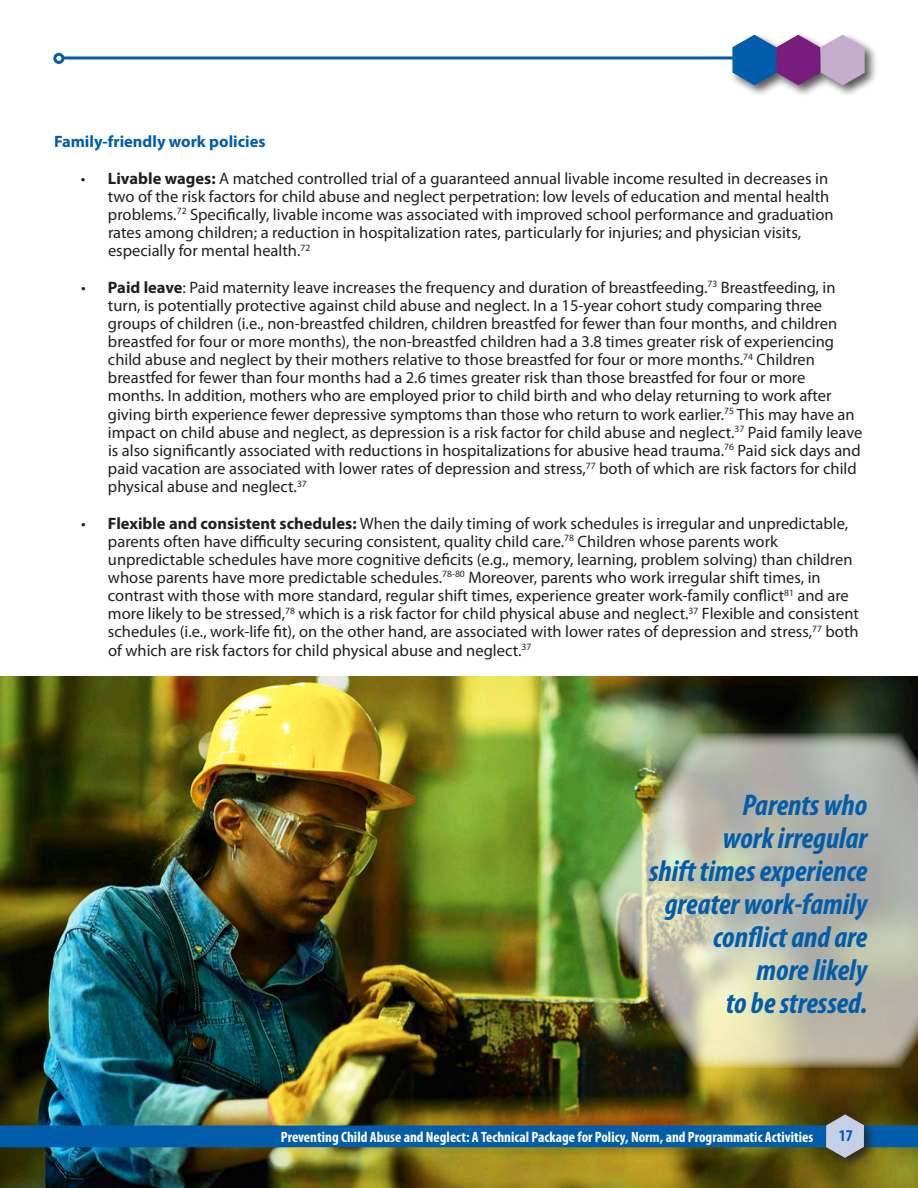
<style>
.page{position:relative;width:918px;height:1188px;background:#fff}
.page>*{position:absolute;margin:0;border:0;box-sizing:border-box;transform-origin:0 0}
.Body_Text{font:italic 700 condensed 30px/33px "Myriad Pro";color:#015dab;text-align:center}
.List_Paragraph{font:16.5px/18.1px "Myriad Pro";color:#231f20}
.List_Paragraph-2{font:700 16.5px "Myriad Pro";color:#015dab}
.t1{font:700 condensed 16.5px "Myriad Pro";color:#015dab}
.t2{font:700 condensed 15px "Myriad Pro";color:#fff}
.s1{font-weight:700}
</style>
<div class="page">
<hr style="left:55px;top:56px;width:757px;height:3px;background:#015dab">
<div style="left:729px;top:32px;width:60px;height:66px;background:#231f20;opacity:.75"></div>
<div style="left:773px;top:32px;width:60px;height:66px;background:#231f20;opacity:.75"></div>
<div style="left:817px;top:32px;width:60px;height:66px;background:#231f20;opacity:.75"></div>
<svg style="left:732px;top:35px;width:133px;height:50px;background:#817baf"></svg>
<div style="left:55px;top:54px;width:8px;height:8px;background:#fff;border-radius:50%"></div>
<div style="left:53px;top:53px;width:11px;height:11px;border:3px solid #015dab;border-radius:50%"></div>
<img style="left:0;top:676px;width:918px;height:512px">
<div style="left:11px;top:1126px;width:907px;height:21px;background:#015dab"></div>
<div style="left:823px;top:1112px;width:54px;height:58px;background:#231f20;opacity:.75"></div>
<svg style="left:826px;top:1114px;width:38px;height:44px;background:#a2a6ad"></svg>
<img style="left:591px;top:733px;width:327px;height:335px">
<p class="List_Paragraph-2" style="left:54px;top:131px;width:213px">Family-friendly work policies</p>
<p class="List_Paragraph" style="left:108px;top:169px;width:727px;text-indent:-27px">• <span class="s1">Livable wages:</span> A matched controlled trial of a guaranteed annual livable income resulted in decreases in two of the risk factors for child abuse and neglect perpetration: low levels of education and mental health problems.<sup>72</sup> Specifically, livable income was associated with improved school performance and graduation rates among children; a reduction in hospitalization rates, particularly for injuries; and physician visits, especially for mental health.<sup>72</sup></p>
<p class="List_Paragraph" style="left:108px;top:278px;width:756px;text-indent:-27px">• <span class="s1">Paid leave</span>: Paid maternity leave increases the frequency and duration of breastfeeding.<sup>73</sup> Breastfeeding, in turn, is potentially protective against child abuse and neglect. In a 15-year cohort study comparing three groups of children (i.e., non-breastfed children, children breastfed for fewer than four months, and children breastfed for four or more months), the non-breastfed children had a 3.8 times greater risk of experiencing child abuse and neglect by their mothers relative to those breastfed for four or more months.<sup>74</sup> Children breastfed for fewer than four months had a 2.6 times greater risk than those breastfed for four or more months. In addition, mothers who are employed prior to child birth and who delay returning to work after giving birth experience fewer depressive symptoms than those who return to work earlier.<sup>75</sup> This may have an impact on child abuse and neglect, as depression is a risk factor for child abuse and neglect.<sup>37</sup> Paid family leave is also significantly associated with reductions in hospitalizations for abusive head trauma.<sup>76</sup> Paid sick days and paid vacation are associated with lower rates of depression and stress,<sup>77</sup> both of which are risk factors for child physical abuse and neglect.<sup>37</sup></p>
<p class="List_Paragraph" style="left:108px;top:514px;width:752px;text-indent:-27px">• <span class="s1">Flexible and consistent schedules:</span> When the daily timing of work schedules is irregular and unpredictable, parents often have difficulty securing consistent, quality child care.<sup>78</sup> Children whose parents work unpredictable schedules have more cognitive deficits (e.g., memory, learning, problem solving) than children whose parents have more predictable schedules.<sup>78-80</sup> Moreover, parents who work irregular shift times, in contrast with those with more standard, regular shift times, experience greater work-family conflict<sup>81</sup> and are more likely to be stressed,<sup>78</sup> which is a risk factor for child physical abuse and neglect.<sup>37</sup> Flexible and consistent schedules (i.e., work-life fit), on the other hand, are associated with lower rates of depression and stress,<sup>77</sup> both of which are risk factors for child physical abuse and neglect.<sup>37</sup></p>
<p class="Body_Text" style="left:742px;top:788px;width:126px">Parents who</p>
<p class="Body_Text" style="left:723px;top:821px;width:146px">work irregular</p>
<p class="Body_Text" style="left:649px;top:854px;width:220px">shift times experience greater work-family</p>
<p class="Body_Text" style="left:713px;top:920px;width:156px">conflict and are</p>
<p class="Body_Text" style="left:757px;top:953px;width:112px">more likely</p>
<p class="Body_Text" style="left:726px;top:986px;width:143px">to be stressed.</p>
<p class="t2" style="left:281px;top:1127px;width:534px">Preventing Child Abuse and Neglect: A Technical Package for Policy, Norm, and Programmatic Activities</p>
<p class="t1" style="left:839px;top:1126px;width:16px">17</p>
</div>
